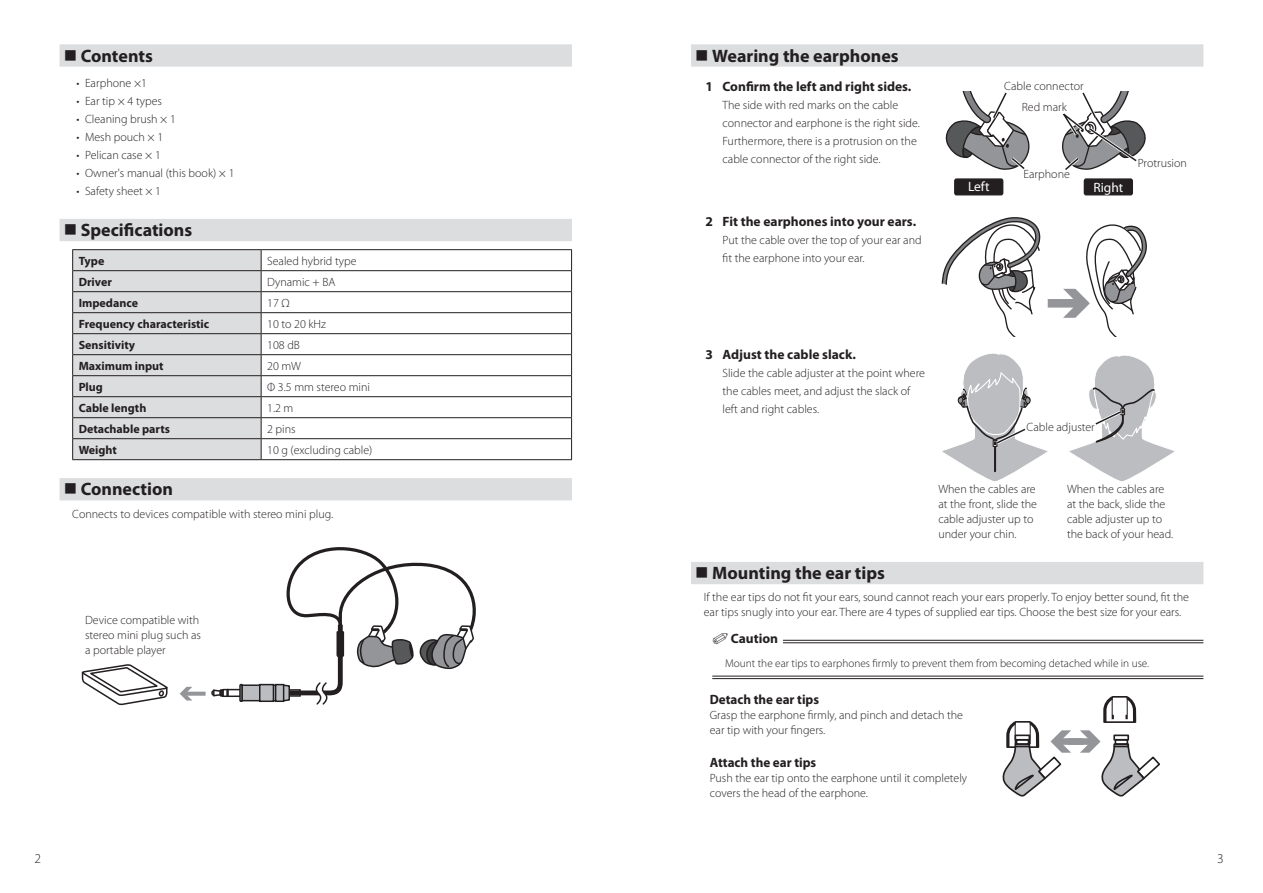
<style>
.page{position:relative;width:1263px;height:893px;background:#fff}
.page>*{position:absolute;margin:0;border:0;box-sizing:border-box;transform-origin:0 0}
.t1{font:700 18px "Myriad Pro";color:#231f20}
.t2{font:700 13.5px "Myriad Pro";color:#231f20}
.t3{font:13.5px "Myriad Pro";color:#fff}
.t4{font:300 13.5px "Myriad Pro";color:#231f20}
.t5{font:300 12px/15px "Myriad Pro";color:#231f20}
.t6{font:700 12px "Myriad Pro";color:#231f20}
.t7{font:300 11.25px "Myriad Pro";color:#231f20}
</style>
<div class="page">
<div style="left:60px;top:44px;width:512px;height:23px;background:#dcdddf"></div>
<div style="left:60px;top:219px;width:512px;height:22px;background:#dcdddf"></div>
<div style="left:60px;top:478px;width:512px;height:22px;background:#dcdddf"></div>
<hr style="left:72px;top:249px;width:189px;height:1px;background:#231f20">
<hr style="left:261px;top:249px;width:311px;height:1px;background:#231f20">
<hr style="left:261px;top:270px;width:311px;height:1px;background:#231f20">
<hr style="left:261px;top:291px;width:311px;height:1px;background:#231f20">
<hr style="left:261px;top:312px;width:311px;height:1px;background:#231f20">
<hr style="left:261px;top:333px;width:311px;height:1px;background:#231f20">
<hr style="left:261px;top:354px;width:311px;height:1px;background:#231f20">
<hr style="left:261px;top:375px;width:311px;height:1px;background:#231f20">
<hr style="left:261px;top:396px;width:311px;height:1px;background:#231f20">
<hr style="left:261px;top:417px;width:311px;height:1px;background:#231f20">
<hr style="left:261px;top:438px;width:311px;height:1px;background:#231f20">
<svg style="left:72px;top:250px;width:190px;height:209px;background:#d1d2d4"></svg>
<svg style="left:571px;top:250px;width:1px;height:209px"></svg>
<hr style="left:72px;top:459px;width:189px;height:1px;background:#231f20">
<hr style="left:261px;top:459px;width:311px;height:1px;background:#231f20">
<svg style="left:192px;top:692px;width:14px;height:4px"></svg>
<svg style="left:180px;top:687px;width:12px;height:13px"></svg>
<svg style="left:81px;top:664px;width:87px;height:42px"></svg>
<svg style="left:211px;top:547px;width:265px;height:158px"></svg>
<div style="left:691px;top:44px;width:512px;height:23px;background:#dcdddf"></div>
<div style="left:691px;top:562px;width:512px;height:22px;background:#dcdddf"></div>
<hr style="left:763px;top:640px;width:440px;height:1px;background:#231f20">
<hr style="left:763px;top:642px;width:440px;height:1px;background:#231f20">
<hr style="left:712px;top:676px;width:491px;height:1px;background:#231f20">
<hr style="left:712px;top:678px;width:491px;height:1px;background:#231f20">
<div style="left:955px;top:179px;width:48px;height:16px;background:#231f20;border-radius:2px"></div>
<div style="left:954px;top:178px;width:49px;height:17px;border:1px solid #231f20;border-radius:2px"></div>
<svg style="left:1062px;top:91px;width:84px;height:105px"></svg>
<svg style="left:945px;top:91px;width:85px;height:79px"></svg>
<div style="left:1048px;top:299px;width:31px;height:9px;background:#939598"></div>
<svg style="left:941px;top:217px;width:100px;height:120px"></svg>
<svg style="left:1063px;top:224px;width:84px;height:113px"></svg>
<svg style="left:942px;top:353px;width:106px;height:129px"></svg>
<svg style="left:1069px;top:355px;width:106px;height:126px"></svg>
<div style="left:712px;top:631px;width:71px;height:19px;background:#fff"></div>
<svg style="left:1080px;top:730px;width:80px;height:67px"></svg>
<svg style="left:1103px;top:696px;width:34px;height:27px"></svg>
<div style="left:1058px;top:738px;width:25px;height:7px;background:#939598"></div>
<svg style="left:1002px;top:721px;width:69px;height:76px"></svg>
<h1 class="t1" style="left:81px;top:44px;width:74px">Contents</h1>
<p class="t5" style="left:77px;top:75px;width:72px">• Earphone ×1</p>
<p class="t5" style="left:77px;top:93px;width:87px">• Ear tip × 4 types</p>
<p class="t5" style="left:77px;top:111px;width:101px">• Cleaning brush × 1</p>
<p class="t5" style="left:77px;top:129px;width:88px">• Mesh pouch × 1</p>
<p class="t5" style="left:77px;top:147px;width:86px">• Pelican case × 1</p>
<p class="t5" style="left:77px;top:165px;width:160px">• Owner's manual (this book) × 1</p>
<p class="t5" style="left:77px;top:183px;width:86px">• Safety sheet × 1</p>
<h1 class="t1" style="left:81px;top:218px;width:113px">Specifications</h1>
<p class="t6" style="left:79px;top:253px;width:27px">Type</p>
<p class="t5" style="left:267px;top:253px;width:91px">Sealed hybrid type</p>
<p class="t6" style="left:79px;top:274px;width:35px">Driver</p>
<p class="t5" style="left:267px;top:274px;width:70px">Dynamic + BA</p>
<p class="t6" style="left:79px;top:295px;width:61px">Impedance</p>
<p class="t5" style="left:267px;top:295px;width:24px">17 Ω</p>
<p class="t6" style="left:79px;top:316px;width:132px">Frequency characteristic</p>
<p class="t5" style="left:267px;top:316px;width:60px">10 to 20 kHz</p>
<p class="t6" style="left:79px;top:337px;width:58px">Sensitivity</p>
<p class="t5" style="left:267px;top:337px;width:34px">108 dB</p>
<p class="t6" style="left:79px;top:358px;width:86px">Maximum input</p>
<p class="t5" style="left:267px;top:358px;width:36px">20 mW</p>
<p class="t6" style="left:79px;top:379px;width:26px">Plug</p>
<p class="t5" style="left:267px;top:379px;width:104px">Φ 3.5 mm stereo mini</p>
<p class="t6" style="left:79px;top:400px;width:69px">Cable length</p>
<p class="t5" style="left:267px;top:400px;width:28px">1.2 m</p>
<p class="t6" style="left:79px;top:421px;width:93px">Detachable parts</p>
<p class="t5" style="left:267px;top:421px;width:30px">2 pins</p>
<p class="t6" style="left:79px;top:442px;width:40px">Weight</p>
<p class="t5" style="left:267px;top:442px;width:107px">10 g (excluding cable)</p>
<h1 class="t1" style="left:81px;top:477px;width:94px">Connection</h1>
<p class="t5" style="left:72px;top:506px;width:262px">Connects to devices compatible with stereo mini plug.</p>
<p class="t5" style="left:85px;top:612px;width:117px">Device compatible with stereo mini plug such as a portable player</p>
<h1 class="t1" style="left:712px;top:44px;width:188px">Wearing the earphones</h1>
<p class="t2" style="left:705px;top:78px;width:207px">1 Confirm the left and right sides.</p>
<p class="t5" style="left:722px;top:96px;width:199px;line-height:18px">The side with red marks on the cable connector and earphone is the right side.<br>Furthermore, there is a protrusion on the cable connector of the right side.</p>
<p class="t2" style="left:705px;top:212px;width:212px">2 Fit the earphones into your ears.</p>
<p class="t5" style="left:722px;top:231px;width:201px;line-height:18px">Put the cable over the top of your ear and fit the earphone into your ear.</p>
<p class="t5" style="left:1004px;top:78px;width:81px">Cable connector</p>
<p class="t5" style="left:1022px;top:99px;width:47px">Red mark</p>
<p class="t5" style="left:1023px;top:166px;width:48px">Earphone</p>
<p class="t3" style="left:968px;top:178px;width:23px">Left</p>
<p class="t3" style="left:1093px;top:179px;width:32px">Right</p>
<p class="t5" style="left:1138px;top:155px;width:50px">Protrusion</p>
<p class="t2" style="left:705px;top:346px;width:152px">3 Adjust the cable slack.</p>
<p class="t5" style="left:722px;top:364px;width:204px;line-height:18px">Slide the cable adjuster at the point where the cables meet, and adjust the slack of left and right cables.</p>
<p class="t5" style="left:1026px;top:420px;width:70px">Cable adjuster</p>
<p class="t5" style="left:938px;top:481px;width:100px">When the cables are at the front, slide the cable adjuster up to under your chin.</p>
<p class="t5" style="left:1067px;top:481px;width:108px">When the cables are at the back, slide the cable adjuster up to the back of your head.</p>
<h1 class="t1" style="left:712px;top:561px;width:174px">Mounting the ear tips</h1>
<p class="t5" style="left:704px;top:590px;width:487px">If the ear tips do not fit your ears, sound cannot reach your ears properly. To enjoy better sound, fit the ear tips snugly into your ear. There are 4 types of supplied ear tips. Choose the best size for your ears.</p>
<p class="t2" style="left:712px;top:629px;width:67px">✐ Caution</p>
<p class="t7" style="left:725px;top:657px;width:426px">Mount the ear tips to earphones firmly to prevent them from becoming detached while in use.</p>
<p class="t2" style="left:710px;top:691px;width:111px">Detach the ear tips</p>
<p class="t5" style="left:710px;top:708px;width:255px">Grasp the earphone firmly, and pinch and detach the ear tip with your fingers.</p>
<p class="t2" style="left:710px;top:754px;width:108px">Attach the ear tips</p>
<p class="t5" style="left:710px;top:771px;width:259px">Push the ear tip onto the earphone until it completely covers the head of the earphone.</p>
<p class="t4" style="left:35px;top:850px;width:8px">2</p>
<p class="t4" style="left:1217px;top:850px;width:8px">3</p>
</div>
